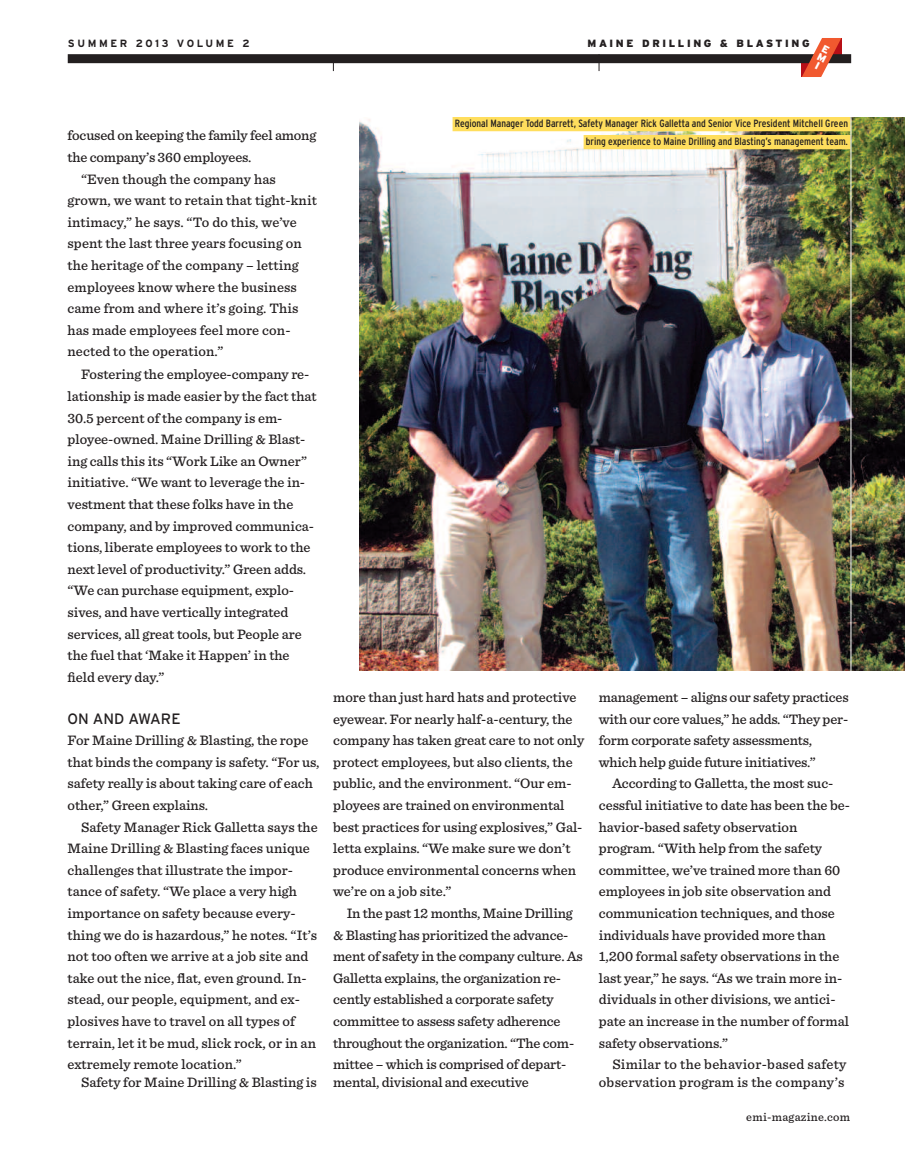
<style>
.page{position:relative;width:905px;height:1161px;background:#fff}
.page>*{position:absolute;margin:0;border:0;box-sizing:border-box;transform-origin:0 0}
.t1{font:15px "Interstate";color:#231f20}
.t2{font:500 14.25px/21.6px "Sentinel";color:#231f20}
.t3{font:500 14.25px/18px "Sentinel";letter-spacing:.02em;color:#231f20;text-align:right}
.t4{font:500 12px "Sentinel";letter-spacing:.025em;color:#231f20}
.t5{font:condensed 10.5px/18px "Interstate";color:#231f20;text-align:right}
.t6{font:900 10.5px "Interstate";letter-spacing:.25em;color:#231f20}
.t7{font:700 10.5px "Interstate";letter-spacing:.25em;color:#231f20}
.s1{color:#ffde5d}
</style>
<div class="page">
<div style="left:68px;top:54px;width:783px;height:9px;background:#231f20"></div>
<img style="left:360px;top:117px;width:544px;height:553px">
<div style="left:452px;top:117px;width:398px;height:14px;background:#ffde5d"></div>
<div style="left:583px;top:135px;width:267px;height:14px;background:#ffde5d"></div>
<hr style="left:850px;top:98px;width:1px;height:596px;background:#fff">
<svg style="left:801px;top:38px;width:40px;height:39px"></svg>
<p class="t7" style="left:68px;top:37px;width:183px">SUMMER 2013 VOLUME 2</p>
<p class="t6" style="left:587px;top:37px;width:224px">MAINE DRILLING &amp; BLASTING</p>
<p class="t2" style="left:67px;top:126px;width:250px">focused on keeping the family feel among</p>
<p class="t2" style="left:67px;top:147px;width:185px">the company’s 360 employees.</p>
<p class="t2" style="left:81px;top:169px;width:196px">“even though the company has</p>
<p class="t2" style="left:67px;top:191px;width:251px">grown, we want to retain that tight-knit</p>
<p class="t2" style="left:67px;top:212px;width:231px">intimacy,” he says. “to do this, we’ve</p>
<p class="t2" style="left:67px;top:234px;width:236px">spent the last three years focusing on</p>
<p class="t2" style="left:67px;top:255px;width:232px">the heritage of the company – letting</p>
<p class="t2" style="left:67px;top:277px;width:231px">employees know where the business</p>
<p class="t2" style="left:67px;top:299px;width:232px">came from and where it’s going. this</p>
<p class="t2" style="left:67px;top:320px;width:224px">has made employees feel more con-</p>
<p class="t2" style="left:67px;top:342px;width:157px">nected to the operation.”</p>
<p class="t2" style="left:67px;top:365px;width:250px;text-indent:14px">Fostering the employee-company re&shy;lationship is made easier by the fact that 30.5 percent of the company is em&shy;ployee-owned. Maine Drilling &amp; Blast&shy;ing calls this its “Work Like an owner” initiative. “We want to leverage the in&shy;vestment that these folks have in the company, and by improved communica&shy;tions, liberate employees to work to the next level of productivity.” Green adds. “We can purchase equipment, explo&shy;sives, and have vertically integrated services, all great tools, but People are the fuel that ‘Make it happen’ in the field every day.”</p>
<p class="t1" style="left:68px;top:710px;width:114px">ON AND AWARE</p>
<p class="t2" style="left:67px;top:731px;width:253px">For Maine Drilling &amp; Blasting, the rope that binds the company is safety. “For us, safety really is about taking care of each other,” Green explains.</p>
<p class="t2" style="left:68px;top:817px;width:252px;text-indent:14px">Safety Manager rick Galletta says the Maine Drilling &amp; Blasting faces unique challenges that illustrate the impor&shy;tance of safety. “We place a very high importance on safety because every&shy;thing we do is hazardous,” he notes. “it’s not too often we arrive at a job site and take out the nice, flat, even ground. in&shy;stead, our people, equipment, and ex&shy;plosives have to travel on all types of terrain, let it be mud, slick rock, or in an extremely remote location.”</p>
<p class="t2" style="left:81px;top:1073px;width:237px">Safety for Maine Drilling &amp; Blasting is</p>
<p class="t5" style="left:455px;top:114px;width:397px">Regional Manager Todd Barrett, Safety Manager Rick Galletta and Senior Vice President Mitchell Green<span class="s1">. </span>bring experience to Maine Drilling and Blasting’s management team.<span class="s1">.</span></p>
<p class="t2" style="left:333px;top:687px;width:253px">more than just hard hats and protective eyewear. For nearly half-a-century, the company has taken great care to not only protect employees, but also clients, the public, and the environment. “our em&shy;ployees are trained on environmental best practices for using explosives,” Gal&shy;letta explains. “We make sure we don’t produce environmental concerns when we’re on a job site.”</p>
<p class="t2" style="left:333px;top:903px;width:251px;text-indent:14px">in the past 12 months, Maine Drilling &amp; Blasting has prioritized the advance&shy;ment of safety in the company culture. as Galletta explains, the organization re&shy;cently established a corporate safety committee to assess safety adherence throughout the organization. “the com&shy;mittee – which is comprised of depart-</p>
<p class="t2" style="left:333px;top:1073px;width:197px">mental, divisional and executive</p>
<p class="t2" style="left:598px;top:687px;width:251px">management – aligns our safety practices with our core values,” he adds. “they per&shy;form corporate safety assessments, which help guide future initiatives.”</p>
<p class="t2" style="left:598px;top:774px;width:253px;text-indent:14px">according to Galletta, the most suc&shy;cessful initiative to date has been the be&shy;havior-based safety observation program. “With help from the safety committee, we’ve trained more than 60 employees in job site observation and communication techniques, and those individuals have provided more than 1,200 formal safety observations in the last year,” he says. “as we train more in&shy;dividuals in other divisions, we antici&shy;pate an increase in the number of formal safety observations.”</p>
<p class="t3" style="left:598px;top:1056px;width:249px">Similar to the behavior-based safety observation program is the company’s</p>
<p class="t4" style="left:746px;top:1113px;width:105px">emi-magazine.com</p>
</div>
